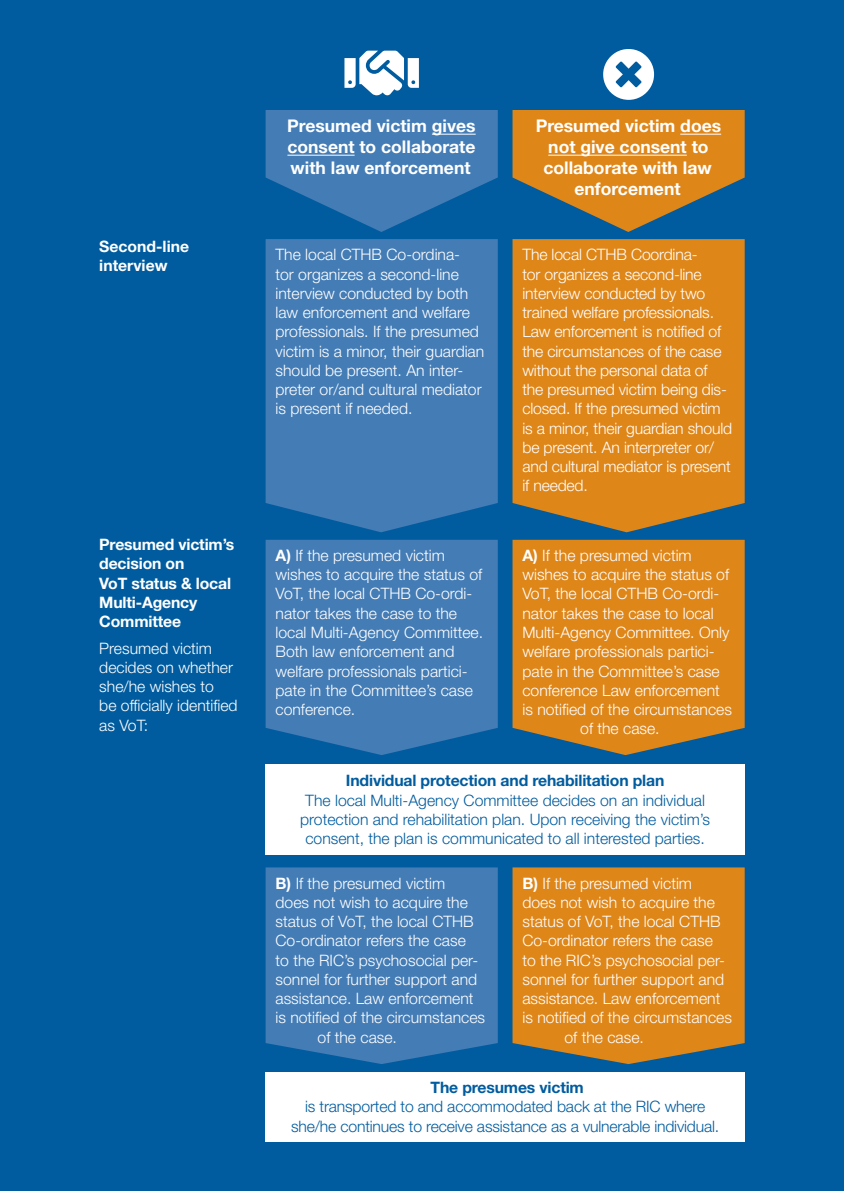
<style>
.page{position:relative;width:844px;height:1191px;background:#fff}
.page>*{position:absolute;margin:0;border:0;box-sizing:border-box;transform-origin:0 0}
.t1{font:700 17.5px/21px "Helvetica Neue LT Std";color:#fff;text-align:justify}
.t2{font:300 15.75px/19.2px "Helvetica Neue LT Std";color:#fff}
.t3{font:300 15.75px/19.2px "Helvetica Neue LT Std";color:#005c9f;text-align:center}
.t4{font:700 15.75px/19.2px "Helvetica Neue LT Std";letter-spacing:-.01em;color:#fff}
.t5{font:700 15.75px "Helvetica Neue LT Std";letter-spacing:-.01em;color:#005c9f}
.s1{font-weight:700}
</style>
<div class="page">
<div style="left:0;top:0;width:843px;height:1191px;background:#005c9f"></div>
<svg style="left:265px;top:239px;width:232px;height:293px;background:#3f79b4"></svg>
<svg style="left:265px;top:540px;width:232px;height:215px;background:#3f79b4"></svg>
<div style="left:265px;top:867px;width:232px;height:197px;background:#447cb6"></div>
<div style="left:512px;top:867px;width:232px;height:197px;background:#df8619"></div>
<svg style="left:512px;top:540px;width:232px;height:215px;background:#cf8322"></svg>
<div style="left:265px;top:764px;width:479px;height:91px;background:#fff"></div>
<div style="left:265px;top:1071px;width:479px;height:70px;background:#fff"></div>
<svg style="left:512px;top:239px;width:232px;height:293px;background:#d08321"></svg>
<svg style="left:265px;top:110px;width:232px;height:122px"></svg>
<hr style="left:432px;top:134px;width:43px;height:1px;background:#fff">
<hr style="left:287px;top:155px;width:67px;height:1px;background:#fff">
<svg style="left:512px;top:110px;width:232px;height:122px"></svg>
<hr style="left:680px;top:134px;width:41px;height:1px;background:#fff">
<hr style="left:548px;top:155px;width:138px;height:1px;background:#fff">
<p class="t4" style="left:99px;top:236px;width:91px">Second-line interview</p>
<p class="t4" style="left:99px;top:534px;width:136px">Presumed victim’s decision on<br>VoT status &amp; local<br>Multi-Agency<br>Committee</p>
<p class="t2" style="left:99px;top:638px;width:140px">Presumed victim decides on whether she/he wishes to<br>be officially identified as VoT:</p>
<p class="t1" style="left:287px;top:115px;width:190px">Presumed victim gives consent to collaborate with law enforcement</p>
<p class="t1" style="left:535px;top:115px;width:187px;text-align:center">Presumed victim does not give consent to collaborate with law enforcement</p>
<p class="t2" style="left:275px;top:245px;width:210px">The local CTHB Co-ordina-<br>tor organizes a second-line interview conducted by both law enforcement and welfare professionals. If the presumed victim is a minor, their guardian should be present. An inter&shy;preter or/and cultural mediator is present if needed.</p>
<p class="t2" style="left:275px;top:545px;width:209px"><span class="s1">A)</span> If the presumed victim wishes to acquire the status of<br>VoT, the local CTHB Co-ordi&shy;nator takes the case to the local Multi-Agency Committee.<br>Both law enforcement and welfare professionals partici&shy;pate in the Committee’s case conference.</p>
<p class="t2" style="left:522px;top:245px;width:211px">The local CTHB Coordina-<br>tor organizes a second-line interview conducted by two trained welfare professionals.<br>Law enforcement is notified of the circumstances of the case without the personal data of the presumed victim being dis&shy;closed. If the presumed victim is a minor, their guardian should be present. An interpreter or/ and cultural mediator is present if needed.</p>
<p class="t2" style="left:522px;top:545px;width:171px"><span class="s1">A)</span> If the presumed victim</p>
<p class="t2" style="left:522px;top:564px;width:208px">wishes to acquire the status of</p>
<p class="t2" style="left:522px;top:584px;width:198px">VoT, the local CTHB Co-ordi-</p>
<p class="t2" style="left:522px;top:603px;width:193px">nator takes the case to local</p>
<p class="t2" style="left:522px;top:622px;width:208px">Multi-Agency Committee. Only</p>
<p class="t2" style="left:522px;top:641px;width:193px">welfare professionals partici-</p>
<p class="t2" style="left:522px;top:661px;width:199px">pate in the Committee’s case</p>
<p class="t2" style="left:522px;top:680px;width:199px">conference Law enforcement</p>
<p class="t2" style="left:522px;top:699px;width:211px">is notified of the circumstances</p>
<p class="t2" style="left:580px;top:718px;width:81px">of the case.</p>
<p class="t5" style="left:346px;top:771px;width:320px">Individual protection and rehabilitation plan</p>
<p class="t3" style="left:300px;top:790px;width:411px">The local Multi-Agency Committee decides on an individual protection and rehabilitation plan. Upon receiving the victim’s consent, the plan is communicated to all interested parties.</p>
<p class="t2" style="left:275px;top:873px;width:171px"><span class="s1">B)</span> If the presumed victim</p>
<p class="t2" style="left:275px;top:892px;width:194px">does not wish to acquire the</p>
<p class="t2" style="left:275px;top:911px;width:200px">status of VoT, the local CTHB</p>
<p class="t2" style="left:275px;top:930px;width:192px">Co-ordinator refers the case</p>
<p class="t2" style="left:275px;top:950px;width:204px">to the RIC’s psychosocial per-</p>
<p class="t2" style="left:275px;top:969px;width:203px">sonnel for further support and</p>
<p class="t2" style="left:275px;top:988px;width:199px">assistance. Law enforcement</p>
<p class="t2" style="left:275px;top:1007px;width:211px">is notified of the circumstances</p>
<p class="t2" style="left:317px;top:1027px;width:81px">of the case.</p>
<p class="t2" style="left:522px;top:873px;width:171px"><span class="s1">B)</span> If the presumed victim</p>
<p class="t2" style="left:522px;top:892px;width:194px">does not wish to acquire the</p>
<p class="t2" style="left:522px;top:911px;width:200px">status of VoT, the local CTHB</p>
<p class="t2" style="left:522px;top:930px;width:192px">Co-ordinator refers the case</p>
<p class="t2" style="left:522px;top:950px;width:204px">to the RIC’s psychosocial per-</p>
<p class="t2" style="left:522px;top:969px;width:203px">sonnel for further support and</p>
<p class="t2" style="left:522px;top:988px;width:199px">assistance. Law enforcement</p>
<p class="t2" style="left:522px;top:1007px;width:211px">is notified of the circumstances</p>
<p class="t2" style="left:564px;top:1027px;width:81px">of the case.</p>
<p class="t5" style="left:430px;top:1077px;width:155px">The presumes victim</p>
<p class="t3" style="left:291px;top:1096px;width:429px">is transported to and accommodated back at the RIC where she/he continues to receive assistance as a vulnerable individual.</p>
</div>
